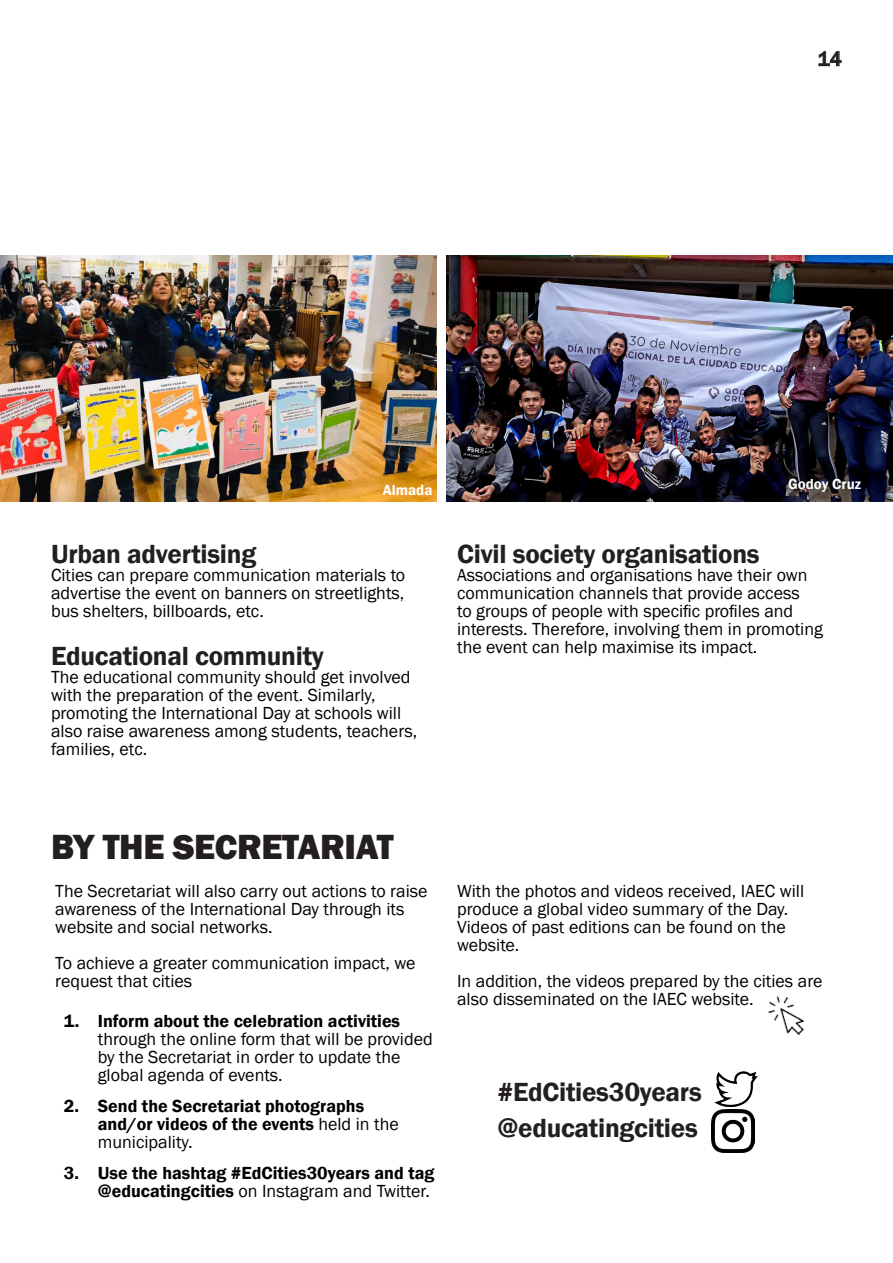
<style>
.page{position:relative;width:893px;height:1263px;background:#fff}
.page>*{position:absolute;margin:0;border:0;box-sizing:border-box;transform-origin:0 0}
.Sub-títol_apartat{font:800 36px "Franklin Gothic";letter-spacing:-.01em;color:#231f20}
.Destacat{font:600 27px "Franklin Gothic";letter-spacing:-.01em;color:#231f20}
.t1{font:500 21px "Franklin Gothic";color:#231f20}
.Text_normal{font:18px/18px "Franklin Gothic";color:#000}
.Numerat{font:600 18px/18px "Franklin Gothic";color:#000}
.Numerat-2{font:18px/18px "Franklin Gothic";color:#000}
.Llegenda_blanc{font:600 15px "Franklin Gothic";color:#fff}
.s1{font-weight:600}
.s2{font-weight:400}
</style>
<div class="page">
<svg style="left:818px;top:51px;width:24px;height:15px"></svg>
<img style="left:0;top:255px;width:437px;height:247px">
<img style="left:446px;top:255px;width:447px;height:247px">
<img style="left:711px;top:1110px;width:43px;height:43px">
<img style="left:714px;top:1071px;width:43px;height:39px">
<img style="left:768px;top:996px;width:37px;height:39px">
<p class="t1" style="left:817px;top:46px;width:26px">14</p>
<p class="Llegenda_blanc" style="left:383px;top:481px;width:51px">Almada</p>
<p class="Llegenda_blanc" style="left:788px;top:475px;width:75px">Godoy Cruz</p>
<p class="Destacat" style="left:51px;top:538px;width:207px">Urban advertising</p>
<p class="Text_normal" style="left:51px;top:567px;width:356px;text-align:justify">Cities can prepare communication materials to advertise the event on banners on streetlights, bus shelters, billboards, etc.</p>
<p class="Destacat" style="left:51px;top:640px;width:274px">Educational community</p>
<p class="Text_normal" style="left:51px;top:669px;width:368px">The educational community should get involved with the preparation of the event. Similarly, promoting the International Day at schools will also raise awareness among students, teachers, families, etc.</p>
<p class="Destacat" style="left:457px;top:538px;width:304px">Civil society organisations</p>
<p class="Text_normal" style="left:457px;top:567px;width:367px">Associations and organisations have their own communication channels that provide access<br>to groups of people with specific profiles and interests. Therefore, involving them in promoting the event can help maximise its impact.</p>
<p class="Sub-títol_apartat" style="left:51px;top:823px;width:344px">BY THE SECRETARIAT</p>
<p class="Text_normal" style="left:55px;top:882px;width:374px">The Secretariat will also carry out actions to raise awareness of the International Day through its website and social networks.</p>
<p class="Text_normal" style="left:55px;top:954px;width:362px">To achieve a greater communication impact, we request that cities</p>
<p class="Numerat-2" style="left:98px;top:1013px;width:337px;text-indent:-34px"><span class="s1">1. Inform about the celebration activities </span>through the online form that will be provided by the Secretariat in order to update the global agenda of events.</p>
<p class="Numerat" style="left:98px;top:1097px;width:303px;text-indent:-34px">2. Send the Secretariat photographs and/or videos of the events <span class="s2">held in the municipality.</span></p>
<p class="Numerat" style="left:64px;top:1164px;width:372px;text-align:right">3. Use the hashtag #EdCities30years and tag @educatingcities <span class="s2">on Instagram and Twitter.</span></p>
<p class="Text_normal" style="left:457px;top:882px;width:349px">With the photos and videos received, IAEC will produce a global video summary of the Day.<br>Videos of past editions can be found on the website.</p>
<p class="Text_normal" style="left:457px;top:972px;width:367px">In addition, the videos prepared by the cities are also disseminated on the IAEC website.</p>
<p class="Destacat" style="left:497px;top:1075px;width:206px">#EdCities30years</p>
<p class="Destacat" style="left:497px;top:1111px;width:202px">@educatingcities</p>
</div>
